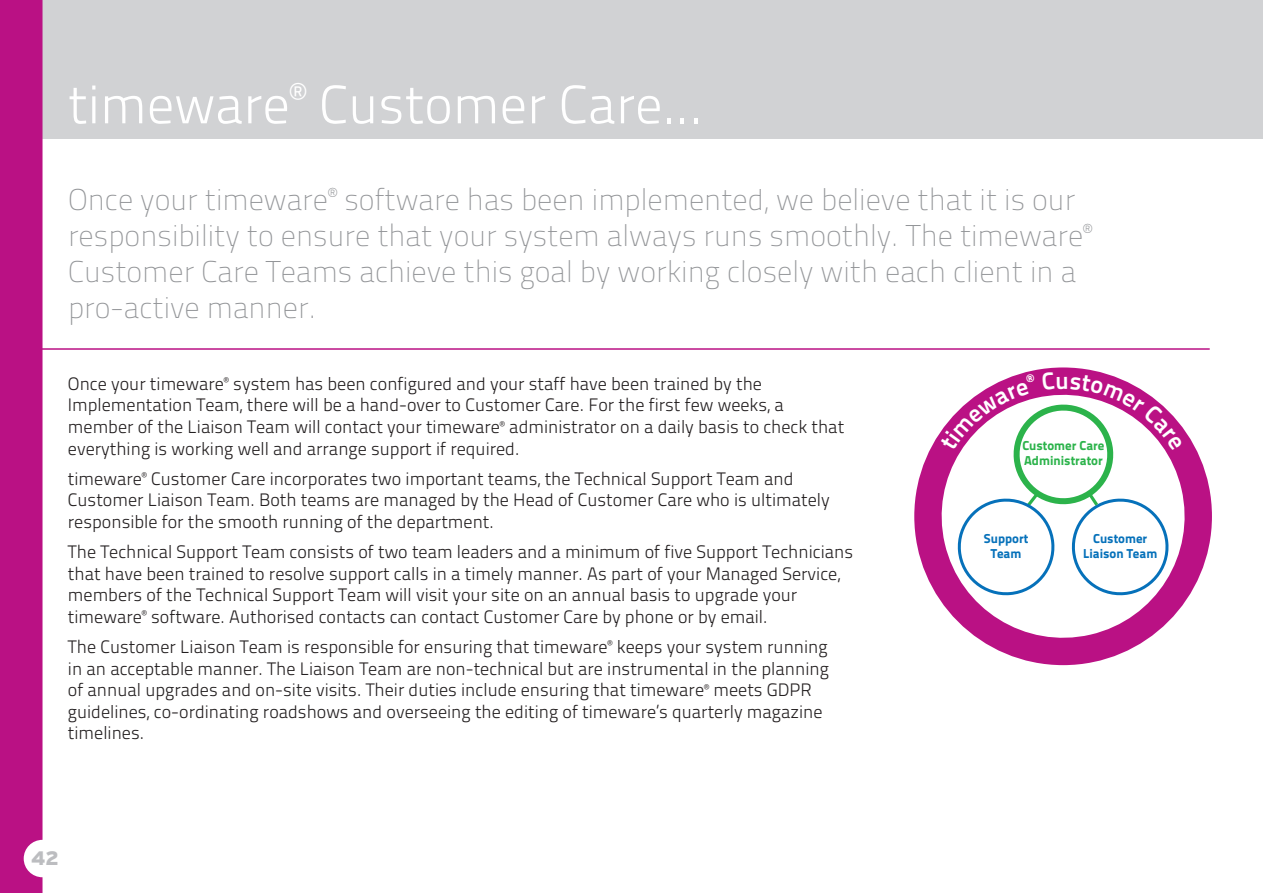
<style>
.page{position:relative;width:1263px;height:893px;background:#fff}
.page>*{position:absolute;margin:0;border:0;box-sizing:border-box;transform-origin:0 0}
.t1{font:54px "Titillium Text 22 L 250 wt";color:#fff}
.t2{font:30px/36px "Titillium Text 22 L 1 wt";color:#939598}
.t3{font:19.5px "I513 Interstate Black";color:#bcbdc0}
.t4{font:18px/21.6px "Titillium Text 22 L 250 wt";color:#231f20}
.t5{font:12.9px/14.9px "Titillium Text 22 L 999 wt";color:#0671ba;text-align:center}
.t6{font:12.9px/14.9px "Titillium Text 22 L 999 wt";color:#2cb34b}
</style>
<div class="page">
<div style="left:43px;top:0;width:1220px;height:138px;background:#d1d2d4"></div>
<div style="left:0;top:0;width:43px;height:893px;background:#ba1184"></div>
<hr style="left:15px;top:348px;width:1195px;height:2px;background:#ba1184">
<div style="left:914px;top:367px;width:298px;height:298px;background:#ba1184;border-radius:50%"></div>
<svg style="left:930px;top:428px;width:266px;height:222px"></svg>
<svg style="left:940px;top:372px;width:243px;height:225px"></svg>
<h1 class="t1" style="left:68px;top:65px;width:636px">timeware<sup>®</sup> Customer Care...</h1>
<p class="t2" style="left:68px;top:180px;width:1026px">Once your timeware<sup>®</sup> software has been implemented, we believe that it is our responsibility to ensure that your system always runs smoothly. The timeware<sup>® </sup>Customer Care Teams achieve this goal by working closely with each client in a pro-active manner.</p>
<p class="t4" style="left:68px;top:372px;width:778px">Once your timeware<sup>®</sup> system has been configured and your staff have been trained by the Implementation Team, there will be a hand-over to Customer Care. For the first few weeks, a member of the Liaison Team will contact your timeware<sup>®</sup> administrator on a daily basis to check that everything is working well and arrange support if required.</p>
<p class="t4" style="left:68px;top:467px;width:763px">timeware<sup>®</sup> Customer Care incorporates two important teams, the Technical Support Team and<br>Customer Liaison Team. Both teams are managed by the Head of Customer Care who is ultimately responsible for the smooth running of the department.</p>
<p class="t4" style="left:68px;top:540px;width:787px">The Technical Support Team consists of two team leaders and a minimum of five Support Technicians that have been trained to resolve support calls in a timely manner. As part of your Managed Service, members of the Technical Support Team will visit your site on an annual basis to upgrade your timeware<sup>®</sup> software. Authorised contacts can contact Customer Care by phone or by email.</p>
<p class="t4" style="left:68px;top:635px;width:762px">The Customer Liaison Team is responsible for ensuring that timeware<sup>®</sup> keeps your system running in an acceptable manner. The Liaison Team are non-technical but are instrumental in the planning of annual upgrades and on-site visits. Their duties include ensuring that timeware<sup>®</sup> meets GDPR guidelines, co-ordinating roadshows and overseeing the editing of timeware’s quarterly magazine timelines.</p>
<p class="t6" style="left:1022px;top:437px;width:84px">Customer Care<br>Administrator</p>
<p class="t5" style="left:984px;top:531px;width:46px">Support<br>Team</p>
<p class="t5" style="left:1083px;top:530px;width:76px">Customer<br>Liaison Team</p>
<p class="t3" style="left:32px;top:847px;width:29px">42</p>
</div>
